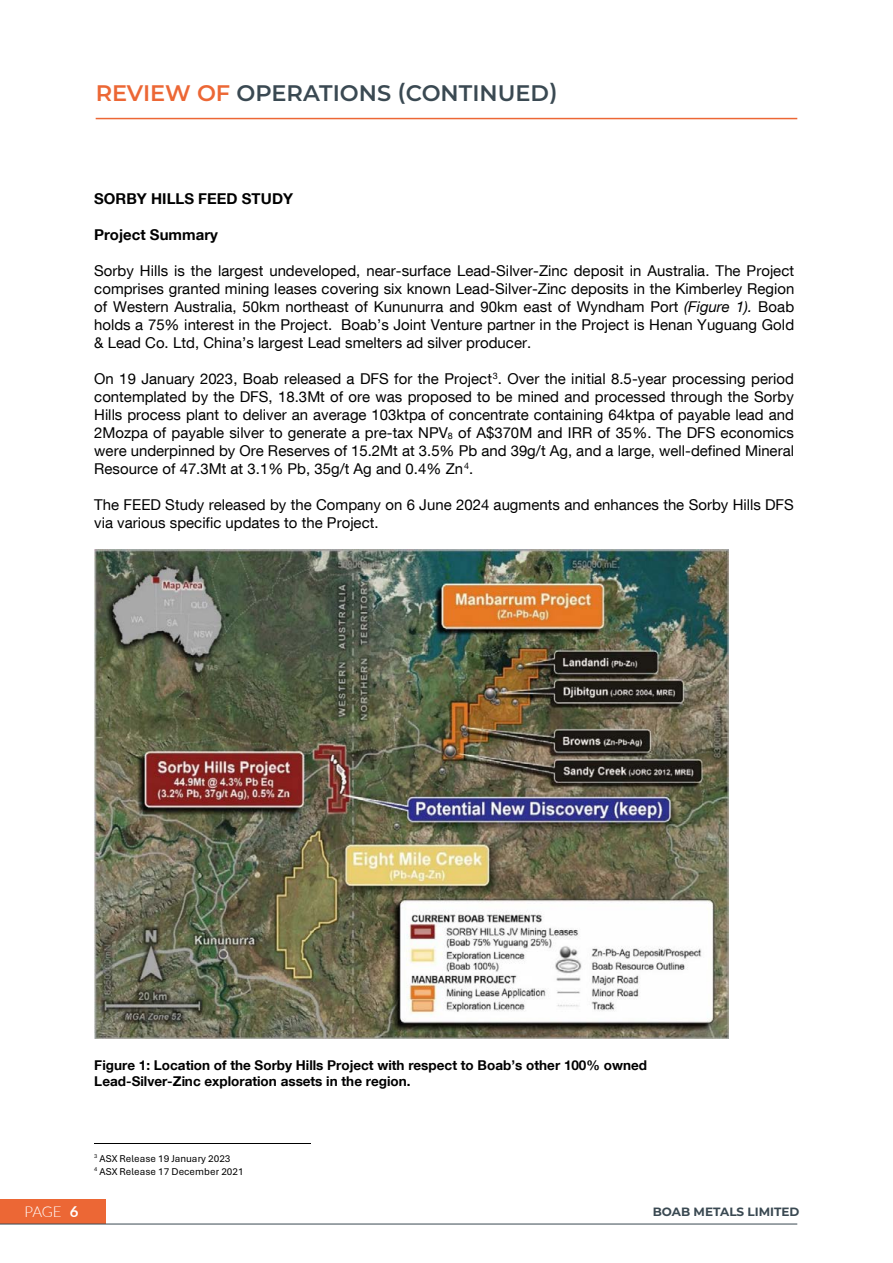
<style>
.page{position:relative;width:893px;height:1263px;background:#fff}
.page>*{position:absolute;margin:0;border:0;box-sizing:border-box;transform-origin:0 0}
.t1{font:500 24px "Helvetica Neue LT Com";color:#333840}
.L2_Heading{font:600 22.5px "Montserrat";color:#3a4952}
.t2{font:15px/18px "Helvetica Neue LT Com";letter-spacing:.005em;color:#000;text-align:justify}
.t3{font:700 15px "Helvetica Neue LT Com";color:#000}
.t4{font:300 15px "Lato";color:#fff}
.t5{font:700 13.5px/16.2px "Helvetica Neue LT Com";color:#000}
.t6{font:500 13.5px "Helvetica Neue LT Com";color:#000}
.t7{font:700 12px "Montserrat";color:#3a4952}
.t8{font:10.5px/12.8px "Aptos";color:#000}
.s1{color:#e94f2c}
.s2{color:#ec6735}
.s3{font-style:italic}
.s4{font-size:9px}
.s5{font-weight:700}
</style>
<div class="page">
<img style="left:94px;top:550px;width:635px;height:488px">
<hr style="left:94px;top:1143px;width:216px;height:1px;background:#000">
<div style="left:0;top:1199px;width:105px;height:25px;background:#ec6735"></div>
<hr style="left:0;top:1224px;width:797px;height:1px;background:#3a4952">
<hr style="left:96px;top:118px;width:701px;height:1px;background:#ec6735">
<p class="t1" style="left:94px;top:75px;width:293px"><span class="s1">REVIEW OF</span> OPERATIONS</p>
<p class="L2_Heading" style="left:96px;top:77px;width:463px"><span class="s2">REVIEW OF</span> OPERATIONS (CONTINUED)</p>
<p class="t3" style="left:94px;top:189px;width:200px">SORBY HILLS FEED STUDY</p>
<p class="t3" style="left:94px;top:225px;width:125px">Project Summary</p>
<p class="t2" style="left:94px;top:262px;width:702px">Sorby Hills is the largest undeveloped, near-surface Lead-Silver-Zinc deposit in Australia. The Project comprises granted mining leases covering six known Lead-Silver-Zinc deposits in the Kimberley Region of Western Australia, 50km northeast of Kununurra and 90km east of Wyndham Port <span class="s3">(Figure 1).</span> Boab holds a 75% interest in the Project. Boab’s Joint Venture partner in the Project is Henan Yuguang Gold &amp; Lead Co. Ltd, China’s largest Lead smelters ad silver producer.</p>
<p class="t2" style="left:94px;top:370px;width:701px">On 19 January 2023, Boab released a DFS for the Project<sup>3</sup>. Over the initial 8.5-year processing period contemplated by the DFS, 18.3Mt of ore was proposed to be mined and processed through the Sorby Hills process plant to deliver an average 103ktpa of concentrate containing 64ktpa of payable lead and 2Mozpa of payable silver to generate a pre-tax NPV<span class="s4">8</span> of A$370M and IRR of 35%. The DFS economics were underpinned by Ore Reserves of 15.2Mt at 3.5% Pb and 39g/t Ag, and a large, well-defined Mineral Resource of 47.3Mt at 3.1% Pb, 35g/t Ag and 0.4% Zn<sup>4</sup>.</p>
<p class="t2" style="left:94px;top:496px;width:701px">The FEED Study released by the Company on 6 June 2024 augments and enhances the Sorby Hills DFS via various specific updates to the Project.</p>
<p class="t2" style="left:94px;top:259px;width:702px">comprises granted mining leases covering six known Lead-Silver-Zinc deposits in the Kimberley Region of Western Australia, 50km northeast of Kununurra and 90km east of Wyndham Port <span class="s3">(Figure 1).</span> Boab holds a 75% interest in the Project. Boab’s Joint Venture partner in the Project is Henan Yuguang Gold &amp; Lead Co. Ltd, China’s largest Lead smelters ad silver producer.</p>
<p class="t2" style="left:94px;top:367px;width:701px">contemplated by the DFS, 18.3Mt of ore was proposed to be mined and processed through the Sorby Hills process plant to deliver an average 103ktpa of concentrate containing 64ktpa of payable lead and 2Mozpa of payable silver to generate a pre-tax NPV<span class="s4">8</span> of A$370M and IRR of 35%. The DFS economics were underpinned by Ore Reserves of 15.2Mt at 3.5% Pb and 39g/t Ag, and a large, well-defined Mineral Resource of 47.3Mt at 3.1% Pb, 35g/t Ag and 0.4% Zn<sup>4</sup>.</p>
<p class="t2" style="left:94px;top:493px;width:286px">via various specific updates to the Project.</p>
<p class="t5" style="left:94px;top:1052px;width:318px">Lead-Silver-Zinc exploration assets in the region.</p>
<p class="t5" style="left:94px;top:1056px;width:554px">Figure 1: Location of the Sorby Hills Project with respect to Boab’s other 100% owned<br>Lead-Silver-Zinc exploration assets in the region.</p>
<p class="t8" style="left:94px;top:1151px;width:151px"><sup>3</sup> ASX Release 19 January 2023<br><sup>4</sup> ASX Release 17 December 2021</p>
<p class="t6" style="left:735px;top:1198px;width:9px">7</p>
<p class="t4" style="left:24px;top:1201px;width:56px">PAGE <span class="s5">6</span></p>
<p class="t7" style="left:653px;top:1203px;width:148px">BOAB METALS LIMITED</p>
</div>
